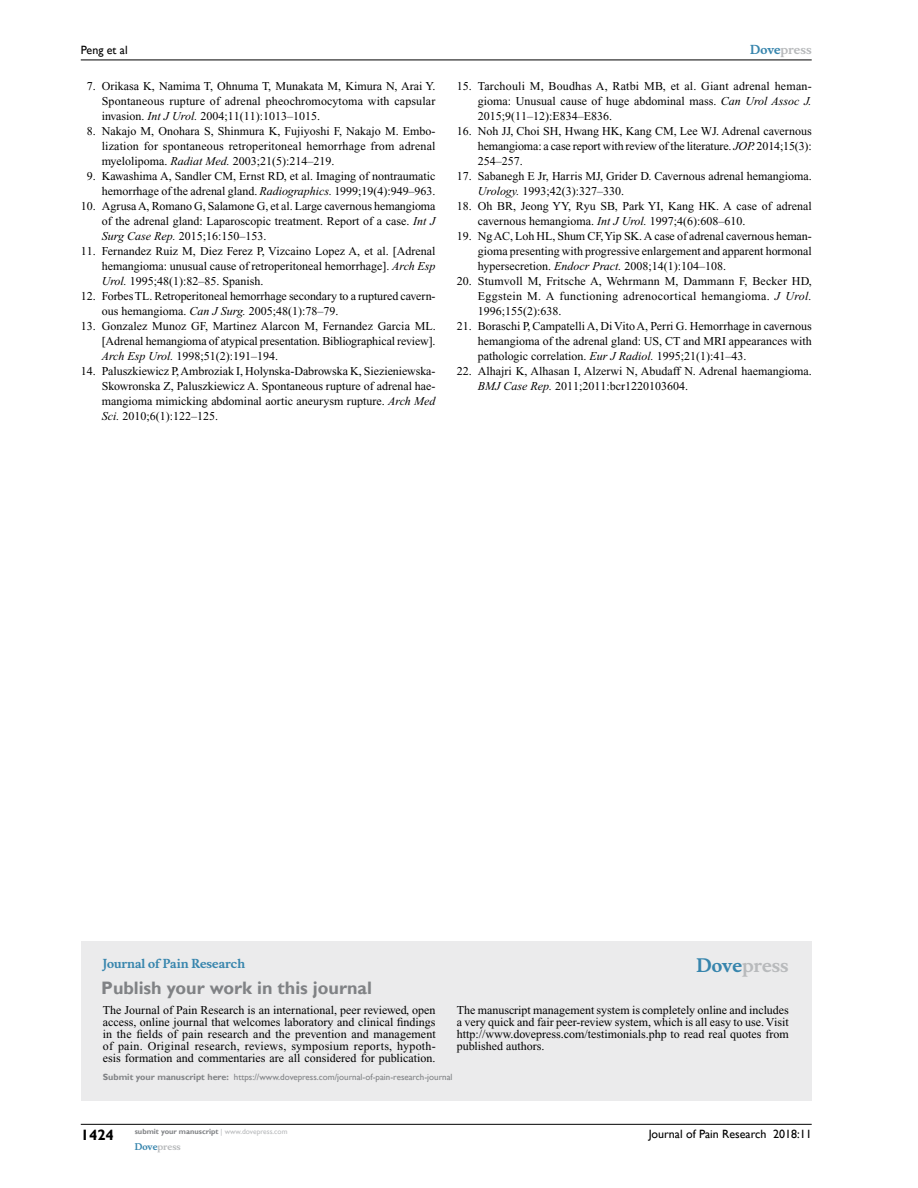
<style>
.page{position:relative;width:918px;height:1188px;background:#fff}
.page>*{position:absolute;margin:0;border:0;box-sizing:border-box;transform-origin:0 0}
.t1{font:700 18px "Gill Sans";color:#808285}
.t2{font:700 18px "Musee";color:#b8babc}
.t3{font:700 15px "Gill Sans";color:#000}
.t4{font:12px/15px "Times New Roman";color:#000;text-align:justify}
.t5{font:12px "Gill Sans";color:#000}
.t6{font:700 12px "Musee";color:#3785ad}
.t7{font:700 12px "Musee";color:#b8babc}
.t8{font:9px "Gill Sans";color:#808285}
.t9{font:700 9px "Musee";color:#b8babc}
.t10{font:700 7.5px "Gill Sans";color:#808285}
.s1{font-style:italic}
.s2{color:#3785ad}
.s3{font-weight:700}
.s4{font-weight:400;color:#b8babc}
</style>
<div class="page">
<div style="left:81px;top:941px;width:731px;height:159px;background:#ebebec"></div>
<hr style="left:81px;top:1124px;width:731px;height:1px;background:#000">
<hr style="left:81px;top:60px;width:731px;height:1px;background:#000">
<p class="t5" style="left:81px;top:43px;width:48px">Peng et al</p>
<p class="t4" style="left:102px;top:79px;width:335px;text-indent:-15px">7. Orikasa K, Namima T, Ohnuma T, Munakata M, Kimura N, Arai Y.<br>Spontaneous rupture of adrenal pheochromocytoma with capsular invasion. <span class="s1">Int J Urol.</span> 2004;11(11):1013–1015.</p>
<p class="t4" style="left:102px;top:124px;width:335px;text-indent:-15px">8. Nakajo M, Onohara S, Shinmura K, Fujiyoshi F, Nakajo M. Embo&shy;lization for spontaneous retroperitoneal hemorrhage from adrenal myelolipoma. <span class="s1">Radiat Med.</span> 2003;21(5):214–219.</p>
<p class="t4" style="left:87px;top:169px;width:350px;text-align:right">9. Kawashima A, Sandler CM, Ernst RD, et al. Imaging of nontraumatic hemorrhage of the adrenal gland. <span class="s1">Radiographics.</span> 1999;19(4):949–963.</p>
<p class="t4" style="left:102px;top:199px;width:335px;text-indent:-21px">10. Agrusa A, Romano G, Salamone G, et al. Large cavernous hemangioma of the adrenal gland: Laparoscopic treatment. Report of a case. <span class="s1">Int J Surg Case Rep.</span> 2015;16:150–153.</p>
<p class="t4" style="left:102px;top:244px;width:335px;text-indent:-21px">11. Fernandez Ruiz M, Diez Ferez P, Vizcaino Lopez A, et al. [Adrenal hemangioma: unusual cause of retroperitoneal hemorrhage]. <span class="s1">Arch Esp Urol.</span> 1995;48(1):82–85. Spanish.</p>
<p class="t4" style="left:102px;top:289px;width:335px;text-indent:-21px">12. Forbes TL. Retroperitoneal hemorrhage secondary to a ruptured cavern&shy;ous hemangioma. <span class="s1">Can J Surg.</span> 2005;48(1):78–79.</p>
<p class="t4" style="left:102px;top:319px;width:336px;text-indent:-21px">13. Gonzalez Munoz GF, Martinez Alarcon M, Fernandez Garcia ML. [Adrenal hemangioma of atypical presentation. Bibliographical review].<br><span class="s1">Arch Esp Urol.</span> 1998;51(2):191–194.</p>
<p class="t4" style="left:102px;top:364px;width:335px;text-indent:-21px">14. Paluszkiewicz P, Ambroziak I, Holynska-Dabrowska K, Siezieniewska-Skowronska Z, Paluszkiewicz A. Spontaneous rupture of adrenal hae&shy;mangioma mimicking abdominal aortic aneurysm rupture. <span class="s1">Arch Med Sci.</span> 2010;6(1):122–125.</p>
<p class="t7" style="left:750px;top:43px;width:63px"><span class="s2">Dove</span>press</p>
<p class="t4" style="left:478px;top:79px;width:335px;text-indent:-21px">15. Tarchouli M, Boudhas A, Ratbi MB, et al. Giant adrenal heman&shy;gioma: Unusual cause of huge abdominal mass. <span class="s1">Can Urol Assoc J.<br></span>2015;9(11–12):E834–E836.</p>
<p class="t4" style="left:478px;top:124px;width:335px;text-indent:-21px">16. Noh JJ, Choi SH, Hwang HK, Kang CM, Lee WJ. Adrenal cavernous hemangioma: a case report with review of the literature. <span class="s1">JOP.</span> 2014;15(3):<br>254–257.</p>
<p class="t4" style="left:478px;top:169px;width:335px;text-indent:-21px">17. Sabanegh E Jr, Harris MJ, Grider D. Cavernous adrenal hemangioma.<br><span class="s1">Urology.</span> 1993;42(3):327–330.</p>
<p class="t4" style="left:478px;top:199px;width:335px;text-indent:-21px">18. Oh BR, Jeong YY, Ryu SB, Park YI, Kang HK. A case of adrenal cavernous hemangioma. <span class="s1">Int J Urol.</span> 1997;4(6):608–610.</p>
<p class="t4" style="left:478px;top:229px;width:335px;text-indent:-21px">19. Ng AC, Loh HL, Shum CF, Yip SK. A case of adrenal cavernous heman&shy;gioma presenting with progressive enlargement and apparent hormonal hypersecretion. <span class="s1">Endocr Pract.</span> 2008;14(1):104–108.</p>
<p class="t4" style="left:478px;top:274px;width:335px;text-indent:-21px">20. Stumvoll M, Fritsche A, Wehrmann M, Dammann F, Becker HD, Eggstein M. A functioning adrenocortical hemangioma. <span class="s1">J Urol.<br></span>1996;155(2):638.</p>
<p class="t4" style="left:478px;top:319px;width:336px;text-indent:-21px">21. Boraschi P, Campatelli A, Di Vito A, Perri G. Hemorrhage in cavernous hemangioma of the adrenal gland: US, CT and MRI appearances with pathologic correlation. <span class="s1">Eur J Radiol.</span> 1995;21(1):41–43.</p>
<p class="t4" style="left:478px;top:364px;width:335px;text-indent:-21px">22. Alhajri K, Alhasan I, Alzerwi N, Abudaff N. Adrenal haemangioma.<br><span class="s1">BMJ Case Rep.</span> 2011;2011:bcr1220103604.</p>
<p class="t6" style="left:103px;top:956px;width:144px">Journal of Pain Research</p>
<h1 class="t1" style="left:101px;top:977px;width:272px">Publish your work in this journal</h1>
<h1 class="t2" style="left:697px;top:955px;width:94px"><span class="s2">Dove</span>press</h1>
<p class="t4" style="left:103px;top:1004px;width:335px;line-height:12px">The Journal of Pain Research is an international, peer reviewed, open access, online journal that welcomes laboratory and clinical findings in the fields of pain research and the prevention and management of pain. Original research, reviews, symposium reports, hypoth&shy;esis formation and commentaries are all considered for publication.</p>
<p class="t4" style="left:457px;top:1004px;width:334px;line-height:12px">The manuscript management system is completely online and includes a very quick and fair peer-review system, which is all easy to use. Visit http://www.dovepress.com/testimonials.php to read real quotes from published authors.</p>
<p class="t8" style="left:103px;top:1072px;width:351px"><span class="s3">Submit your manuscript here:</span> https://www.dovepress.com/journal-of-pain-research-journal</p>
<p class="t3" style="left:81px;top:1126px;width:35px">1424</p>
<p class="t10" style="left:135px;top:1127px;width:154px">submit your manuscript <span class="s4">| www.dovepress.com</span></p>
<p class="t9" style="left:135px;top:1141px;width:48px"><span class="s2">Dove</span>press</p>
<p class="t5" style="left:649px;top:1127px;width:164px">Journal of Pain Research 2018:11</p>
</div>
